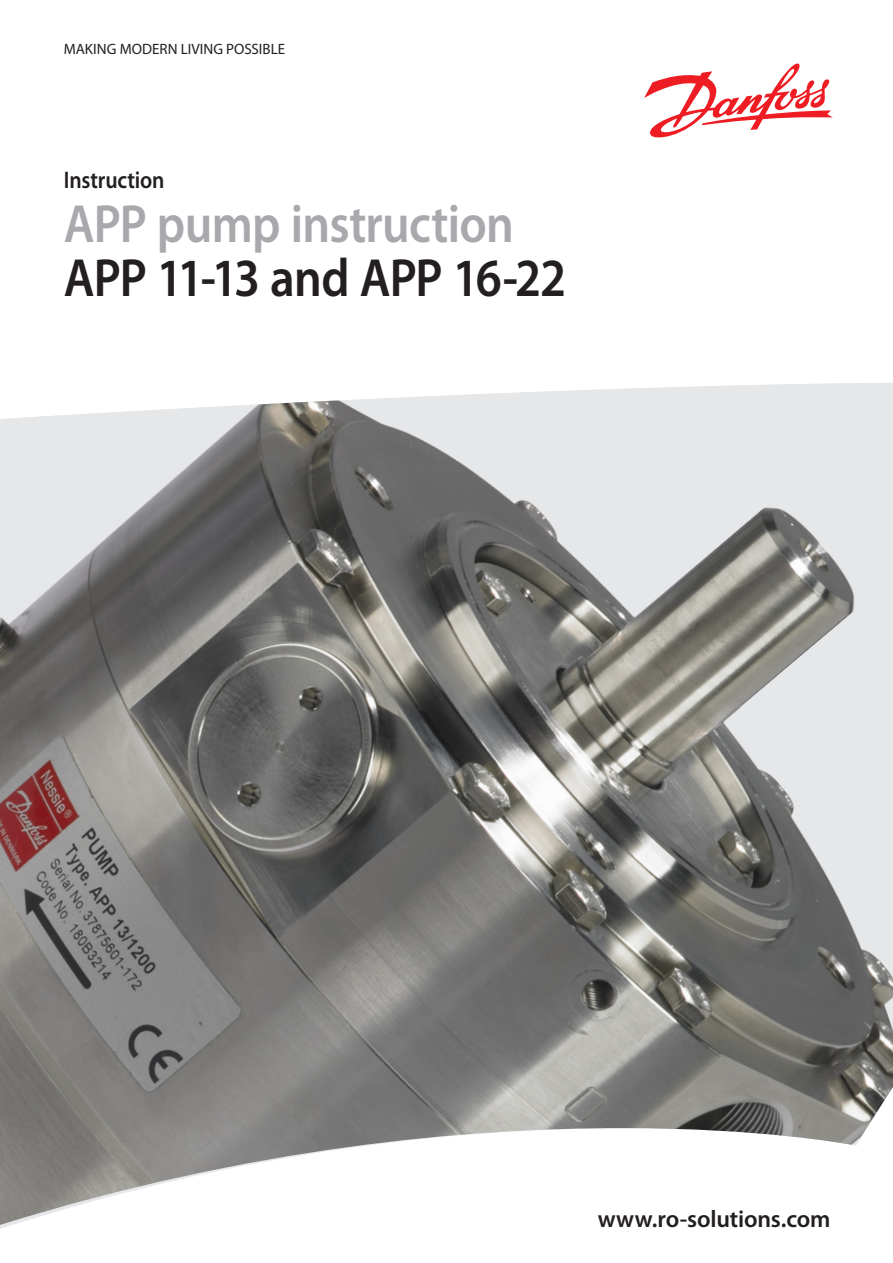
<style>
.page{position:relative;width:893px;height:1263px;background:#fff}
.page>*{position:absolute;margin:0;border:0;box-sizing:border-box;transform-origin:0 0}
.Headline_2__front{font:600 54px "Myriad Pro";letter-spacing:-.025em;color:#231f20;scale:.9 1}
.Headline_1__front{font:600 54px "Myriad Pro";letter-spacing:-.015em;color:#a8a9ad;scale:.9 1}
.URL_normal__front{font:600 24px "Myriad Pro";letter-spacing:-.005em;color:#231f20}
.Document_category__f{font:600 24px "Myriad Pro";letter-spacing:-.005em;color:#231f20;scale:.9 1}
.t1{font:15px "Myriad Pro";color:#231f20}
</style>
<div class="page">
<img style="left:0;top:386px;width:893px;height:839px">
<svg style="left:644px;top:63px;width:189px;height:75px"></svg>
<p class="t1" style="left:64px;top:39px;width:223px">MAKING MODERN LIVING POSSIBLE</p>
<p class="Document_category__f" style="left:64px;top:165px;width:113px">Instruction</p>
<p class="Headline_1__front" style="left:64px;top:190px;width:502px">APP pump instruction</p>
<p class="Headline_2__front" style="left:64px;top:244px;width:560px">APP 11-13 and APP 16-22</p>
<p class="URL_normal__front" style="left:598px;top:1203px;width:234px">www.ro-solutions.com</p>
</div>
